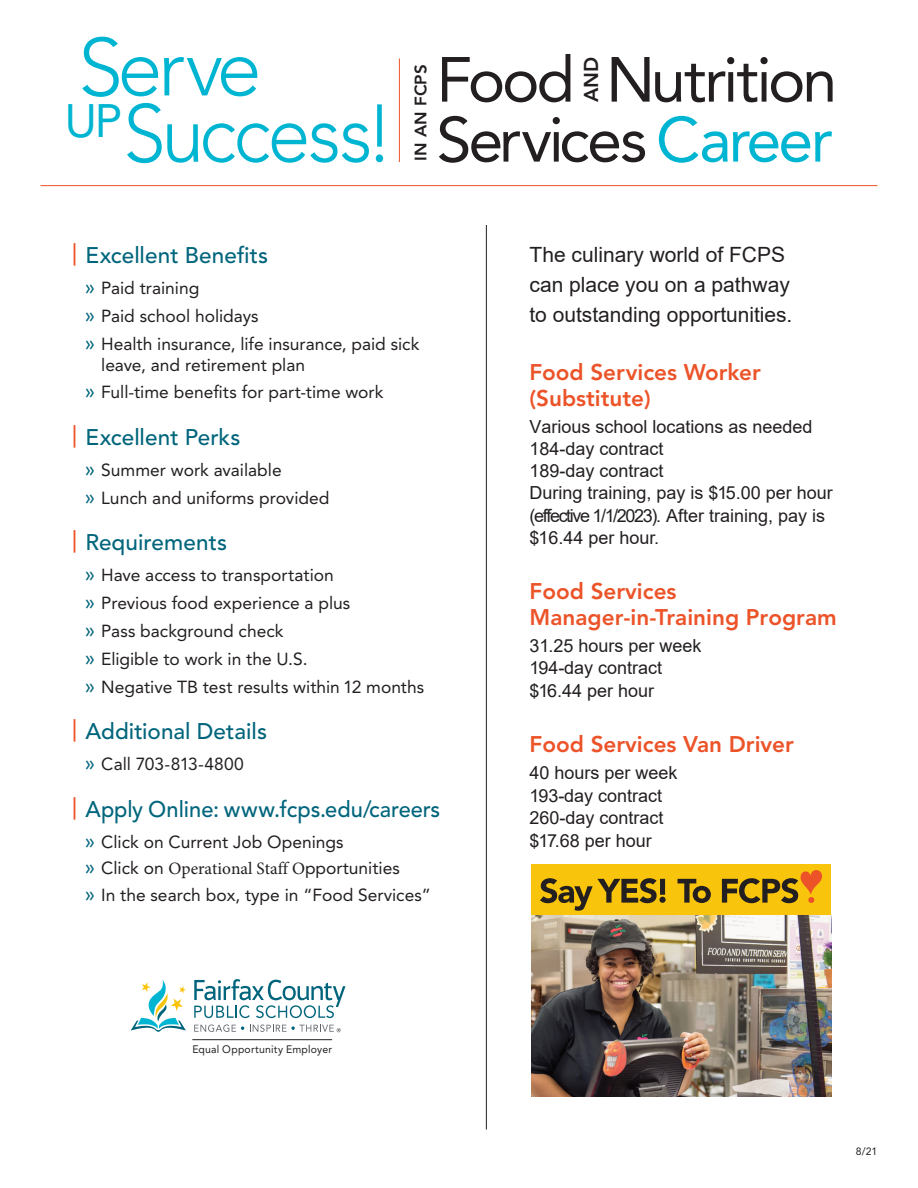
<style>
.page{position:relative;width:918px;height:1188px;background:#fff}
.page>*{position:absolute;margin:0;border:0;box-sizing:border-box;transform-origin:0 0}
.t1{font:300 81px/66.3px "Avenir LT Pro";letter-spacing:-.045em;color:#00b5d1}
.t2{font:63px "Avenir LT Pro";letter-spacing:-.05em;color:#231f20}
.t3{font:500 22.5px "Avenir LT Pro";letter-spacing:.005em;color:#00657c}
.t4{font:800 22.5px/25.5px "Avenir LT Pro";color:#ec5328}
.t5{font:21px/30px "Arial";color:#231f20}
.t6{font:800 19.95px "Avenir LT Pro";color:#231f20}
.t7{font:18px/22.2px "Arial";color:#231f20}
.t8{font:17.4px/27.9px "Avenir LT Pro";color:#231f20}
.t9{font:800 16.5px "Avenir LT Pro";color:#231f20}
.t10{font:10.8px "Avenir LT Pro";letter-spacing:.02em;color:#231f20}
.t11{font:10.5px "Avenir LT Pro";color:#231f20}
.s1{color:#00b5d1}
.s2{color:#ec5328}
.s3{font-size:21px;color:#00657c}
.s4{font-family:"Minion Pro"}
</style>
<div class="page">
<svg style="left:194px;top:979px;width:151px;height:39px"></svg>
<svg style="left:194px;top:1025px;width:50px;height:7px"></svg>
<svg style="left:250px;top:1025px;width:91px;height:7px"></svg>
<svg style="left:131px;top:980px;width:55px;height:52px"></svg>
<hr style="left:486px;top:225px;width:1px;height:905px;background:#231f20">
<img style="left:531px;top:915px;width:300px;height:181px">
<div style="left:531px;top:864px;width:300px;height:51px;background:#f9c40c"></div>
<svg style="left:540px;top:870px;width:282px;height:41px"></svg>
<hr style="left:192px;top:1039px;width:140px;height:1px;background:#231f20">
<hr style="left:40px;top:185px;width:838px;height:1px;background:#ec5328">
<hr style="left:399px;top:58px;width:1px;height:104px;background:#ec5328">
<h1 class="t1" style="left:64px;top:35px;width:331px">Serve<br><sup>UP</sup>Success!</h1>
<p class="t9" style="left:411px;top:160px;width:98px;rotate:-90deg">IN AN FCPS</p>
<h2 class="t2" style="left:436px;top:41px;width:402px">Food Nutrition</h2>
<p class="t6" style="left:580px;top:102px;width:47px;rotate:-90deg">AND</p>
<h2 class="t2" style="left:436px;top:101px;width:398px">Services <span class="s1">Career</span></h2>
<p class="t3" style="left:72px;top:242px;width:198px"><span class="s2">|</span> Excellent Benefits</p>
<p class="t8" style="left:85px;top:274px;width:336px"><span class="s3">»</span> Paid training<br><span class="s3">»</span> Paid school holidays<br><span class="s3">»</span> Health insurance, life insurance, paid sick</p>
<p class="t8" style="left:85px;top:350px;width:300px;text-indent:16px">leave, and retirement plan<br><span class="s3">»</span> Full-time benefits for part-time work</p>
<p class="t3" style="left:72px;top:424px;width:170px"><span class="s2">|</span> Excellent Perks</p>
<p class="t8" style="left:85px;top:456px;width:246px"><span class="s3">»</span> Summer work available<br><span class="s3">»</span> Lunch and uniforms provided</p>
<p class="t3" style="left:72px;top:529px;width:157px"><span class="s2">|</span> Requirements</p>
<p class="t8" style="left:85px;top:561px;width:341px"><span class="s3">»</span> Have access to transportation<br><span class="s3">»</span> Previous food experience a plus<br><span class="s3">»</span> Pass background check<br><span class="s3">»</span> Eligible to work in the U.S.<br><span class="s3">»</span> Negative TB test results within 12 months</p>
<p class="t3" style="left:72px;top:718px;width:197px"><span class="s2">|</span> Additional Details</p>
<p class="t8" style="left:85px;top:750px;width:161px"><span class="s3">»</span> Call 703-813-4800</p>
<p class="t3" style="left:72px;top:796px;width:370px"><span class="s2">|</span> Apply Online: www.fcps.edu/careers</p>
<p class="t8" style="left:85px;top:828px;width:347px;line-height:26.8px"><span class="s3">»</span> Click on Current Job Openings<br><span class="s3">»</span> Click on <span class="s4">Operational Staff O</span>pportunities<br><span class="s3">»</span> In the search box, type in “Food Services”</p>
<p class="t5" style="left:530px;top:239px;width:264px">The culinary world of FCPS can place you on a pathway to outstanding opportunities.</p>
<p class="t4" style="left:530px;top:360px;width:233px">Food Services Worker (Substitute)</p>
<p class="t7" style="left:530px;top:415px;width:305px">Various school locations as needed<br>184-day contract<br>189-day contract<br>During training, pay is $15.00 per hour (effective 1/1/2023). After training, pay is $16.44 per hour.</p>
<p class="t4" style="left:530px;top:579px;width:309px">Food Services<br>Manager-in-Training Program</p>
<p class="t7" style="left:530px;top:634px;width:174px">31.25 hours per week<br>194-day contract $16.44 per hour</p>
<p class="t4" style="left:530px;top:732px;width:266px">Food Services Van Driver</p>
<p class="t7" style="left:530px;top:762px;width:150px">40 hours per week<br>193-day contract<br>260-day contract $17.68 per hour</p>
<p class="t10" style="left:192px;top:1043px;width:141px">Equal Opportunity Employer</p>
<p class="t11" style="left:856px;top:1145px;width:23px">8/21</p>
</div>
